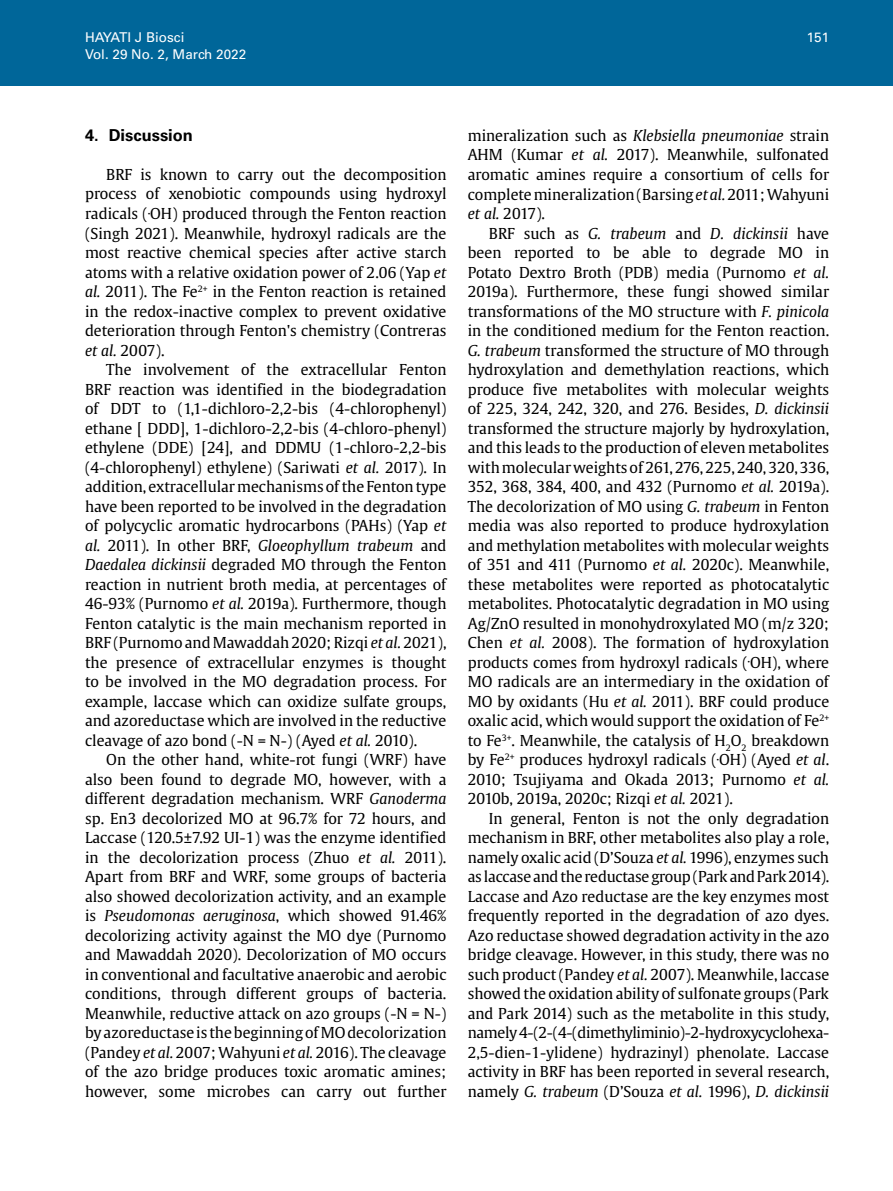
<style>
.page{position:relative;width:893px;height:1191px;background:#fff}
.page>*{position:absolute;margin:0;border:0;box-sizing:border-box;transform-origin:0 0}
.t1{font:700 16.5px "Univers LT Std";color:#000}
.t2{font:15px/19.5px "Gulliver";color:#000;text-align:justify}
.t3{font:13.5px "Univers LT Std";color:#fff}
.s1{font-style:italic}
</style>
<div class="page">
<div style="left:0;top:0;width:893px;height:85px;background:#069"></div>
<p class="t3" style="left:85px;top:30px;width:101px">HAYATI J Biosci</p>
<p class="t3" style="left:807px;top:30px;width:24px">151</p>
<p class="t3" style="left:85px;top:46px;width:163px">Vol. 29 No. 2, March 2022</p>
<p class="t1" style="left:85px;top:125px;width:109px">4. Discussion</p>
<p class="t2" style="left:85px;top:165px;width:363px;text-indent:21px">BRF is known to carry out the decomposition process of xenobiotic compounds using hydroxyl radicals (<sup>•</sup>OH) produced through the Fenton reaction (Singh 2021). Meanwhile, hydroxyl radicals are the most reactive chemical species after active starch atoms with a relative oxidation power of 2.06 (Yap <span class="s1">et al.</span> 2011). The Fe<sup>2+</sup> in the Fenton reaction is retained in the redox-inactive complex to prevent oxidative deterioration through Fenton's chemistry (Contreras <span class="s1">et al.</span> 2007).</p>
<p class="t2" style="left:85px;top:360px;width:363px;text-indent:21px">The involvement of the extracellular Fenton BRF reaction was identified in the biodegradation of DDT to (1,1-dichloro-2,2-bis (4-chlorophenyl) ethane [ DDD], 1-dichloro-2,2-bis (4-chloro-phenyl) ethylene (DDE) [24], and DDMU (1-chloro-2,2-bis (4-chlorophenyl) ethylene) (Sariwati <span class="s1">et al.</span> 2017). In addition, extracellular mechanisms of the Fenton type have been reported to be involved in the degradation of polycyclic aromatic hydrocarbons (PAHs) (Yap <span class="s1">et al.</span> 2011). In other BRF, <span class="s1">Gloeophyllum trabeum</span> and <span class="s1">Daedalea dickinsii</span> degraded MO through the Fenton reaction in nutrient broth media, at percentages of 46-93% (Purnomo <span class="s1">et al.</span> 2019a). Furthermore, though Fenton catalytic is the main mechanism reported in BRF (Purnomo and Mawaddah 2020; Rizqi <span class="s1">et al.</span> 2021), the presence of extracellular enzymes is thought to be involved in the MO degradation process. For example, laccase which can oxidize sulfate groups, and azoreductase which are involved in the reductive cleavage of azo bond (-N = N-) (Ayed <span class="s1">et al.</span> 2010).</p>
<p class="t2" style="left:85px;top:750px;width:363px;text-indent:21px">On the other hand, white-rot fungi (WRF) have also been found to degrade MO, however, with a different degradation mechanism. WRF <span class="s1">Ganoderma </span>sp. En3 decolorized MO at 96.7% for 72 hours, and Laccase (120.5±7.92 UI-1) was the enzyme identified in the decolorization process (Zhuo <span class="s1">et al.</span> 2011).<br>Apart from BRF and WRF, some groups of bacteria also showed decolorization activity, and an example is <span class="s1">Pseudomonas aeruginosa</span>, which showed 91.46% decolorizing activity against the MO dye (Purnomo and Mawaddah 2020). Decolorization of MO occurs in conventional and facultative anaerobic and aerobic conditions, through different groups of bacteria.<br>Meanwhile, reductive attack on azo groups (-N = N-) by azoreductase is the beginning of MO decolorization (Pandey <span class="s1">et al.</span> 2007; Wahyuni <span class="s1">et al.</span> 2016). The cleavage of the azo bridge produces toxic aromatic amines; however, some microbes can carry out further</p>
<p class="t2" style="left:468px;top:126px;width:363px">mineralization such as <span class="s1">Klebsiella pneumoniae</span> strain AHM (Kumar <span class="s1">et al.</span> 2017). Meanwhile, sulfonated aromatic amines require a consortium of cells for complete mineralization (Barsing <span class="s1">et al.</span> 2011; Wahyuni <span class="s1">et al.</span> 2017).</p>
<p class="t2" style="left:468px;top:223px;width:363px;text-indent:21px">BRF such as <span class="s1">G. trabeum</span> and <span class="s1">D. dickinsii</span> have been reported to be able to degrade MO in Potato Dextro Broth (PDB) media (Purnomo <span class="s1">et al.<br></span>2019a). Furthermore, these fungi showed similar transformations of the MO structure with <span class="s1">F. pinicola </span>in the conditioned medium for the Fenton reaction.<br><span class="s1">G. trabeum</span> transformed the structure of MO through hydroxylation and demethylation reactions, which produce five metabolites with molecular weights of 225, 324, 242, 320, and 276. Besides, <span class="s1">D. dickinsii </span>transformed the structure majorly by hydroxylation, and this leads to the production of eleven metabolites with molecular weights of 261, 276, 225, 240, 320, 336, 352, 368, 384, 400, and 432 (Purnomo <span class="s1">et al.</span> 2019a).<br>The decolorization of MO using <span class="s1">G. trabeum</span> in Fenton media was also reported to produce hydroxylation and methylation metabolites with molecular weights of 351 and 411 (Purnomo <span class="s1">et al.</span> 2020c). Meanwhile, these metabolites were reported as photocatalytic metabolites. Photocatalytic degradation in MO using Ag/ZnO resulted in monohydroxylated MO (m/z 320; Chen <span class="s1">et al.</span> 2008). The formation of hydroxylation products comes from hydroxyl radicals (<sup>•</sup>OH), where MO radicals are an intermediary in the oxidation of MO by oxidants (Hu <span class="s1">et al.</span> 2011). BRF could produce oxalic acid, which would support the oxidation of Fe<sup>2+ </sup>to Fe<sup>3+</sup>. Meanwhile, the catalysis of H<sub>2</sub>O<sub>2</sub> breakdown by Fe<sup>2+</sup> produces hydroxyl radicals (<sup>•</sup>OH) (Ayed <span class="s1">et al</span>.<br>2010; Tsujiyama and Okada 2013; Purnomo <span class="s1">et al.<br></span>2010b, 2019a, 2020c; Rizqi <span class="s1">et al.</span> 2021).</p>
<p class="t2" style="left:468px;top:808px;width:363px;text-indent:21px">In general, Fenton is not the only degradation mechanism in BRF, other metabolites also play a role, namely oxalic acid (D’Souza <span class="s1">et al.</span> 1996), enzymes such as laccase and the reductase group (Park and Park 2014).<br>Laccase and Azo reductase are the key enzymes most frequently reported in the degradation of azo dyes.<br>Azo reductase showed degradation activity in the azo bridge cleavage. However, in this study, there was no such product (Pandey <span class="s1">et al.</span> 2007). Meanwhile, laccase showed the oxidation ability of sulfonate groups (Park and Park 2014) such as the metabolite in this study, namely 4-(2-(4-(dimethyliminio)-2-hydroxycyclohexa-2,5-dien-1-ylidene) hydrazinyl) phenolate. Laccase activity in BRF has been reported in several research, namely <span class="s1">G. trabeum</span> (D’Souza <span class="s1">et al.</span> 1996), <span class="s1">D. dickinsii</span></p>
</div>
